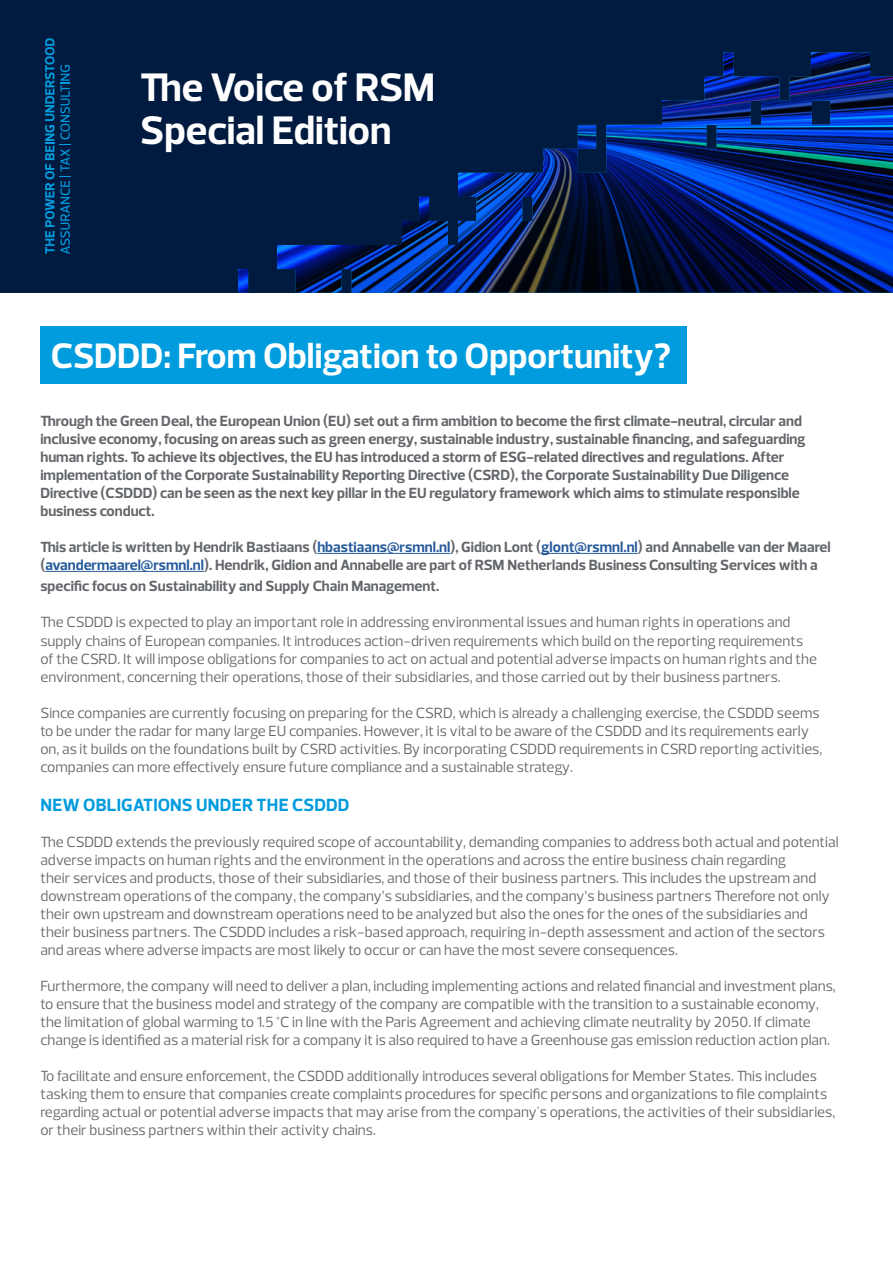
<style>
.page{position:relative;width:893px;height:1263px;background:#fff}
.page>*{position:absolute;margin:0;border:0;box-sizing:border-box;transform-origin:0 0}
.t1{font:700 40.5px/43.5px "Prelo";color:#fff}
.t2{font:700 36px "Prelo";color:#fff}
.t3{font:700 18px "Prelo";letter-spacing:.015em;color:#009cde}
.t4{font:15px/18px "Prelo";color:#63666a}
.t5{font:700 15px/18px "Prelo";color:#63666a}
.s1{color:#275b9b}
</style>
<div class="page">
<hr style="left:317px;top:553px;width:133px;height:1px;background:#275b9b">
<hr style="left:541px;top:553px;width:97px;height:1px;background:#275b9b">
<hr style="left:45px;top:571px;width:159px;height:1px;background:#275b9b">
<div style="left:40px;top:327px;width:647px;height:57px;background:#009cde"></div>
<div style="left:1px;top:0;width:892px;height:293px;background:#001b3f"></div>
<svg style="left:45px;top:38px;width:26px;height:216px"></svg>
<img style="left:238px;top:52px;width:655px;height:241px">
<h1 class="t1" style="left:140px;top:65px;width:296px">The Voice of RSM<br>Special Edition</h1>
<h2 class="t2" style="left:51px;top:334px;width:622px">CSDDD: From Obligation to Opportunity?</h2>
<p class="t5" style="left:40px;top:412px;width:767px">Through the Green Deal, the European Union (EU) set out a firm ambition to become the first climate-neutral, circular and inclusive economy, focusing on areas such as green energy, sustainable industry, sustainable financing, and safeguarding human rights. To achieve its objectives, the EU has introduced a storm of ESG-related directives and regulations. After implementation of the Corporate Sustainability Reporting Directive (CSRD), the Corporate Sustainability Due Diligence Directive (CSDDD) can be seen as the next key pillar in the EU regulatory framework which aims to stimulate responsible business conduct.</p>
<p class="t5" style="left:40px;top:538px;width:792px">This article is written by Hendrik Bastiaans (<span class="s1">hbastiaans@rsmnl.nl</span>), Gidion Lont (<span class="s1">glont@rsmnl.nl</span>) and Annabelle van der Maarel (<span class="s1">avandermaarel@rsmnl.nl</span>). Hendrik, Gidion and Annabelle are part of RSM Netherlands Business Consulting Services with a</p>
<p class="t5" style="left:40px;top:577px;width:400px">specific focus on Sustainability and Supply Chain Management.</p>
<p class="t4" style="left:40px;top:613px;width:778px">The CSDDD is expected to play an important role in addressing environmental issues and human rights in operations and supply chains of European companies. It introduces action-driven requirements which build on the reporting requirements of the CSRD. It will impose obligations for companies to act on actual and potential adverse impacts on human rights and the environment, concerning their operations, those of their subsidiaries, and those carried out by their business partners.</p>
<p class="t4" style="left:40px;top:703px;width:783px">Since companies are currently focusing on preparing for the CSRD, which is already a challenging exercise, the CSDDD seems to be under the radar for many large EU companies. However, it is vital to be aware of the CSDDD and its requirements early on, as it builds on the foundations built by CSRD activities. By incorporating CSDDD requirements in CSRD reporting activities, companies can more effectively ensure future compliance and a sustainable strategy.</p>
<p class="t3" style="left:41px;top:794px;width:311px">NEW OBLIGATIONS UNDER THE CSDDD</p>
<p class="t4" style="left:40px;top:833px;width:800px">The CSDDD extends the previously required scope of accountability, demanding companies to address both actual and potential adverse impacts on human rights and the environment in the operations and across the entire business chain regarding<br>their services and products, those of their subsidiaries, and those of their business partners. This includes the upstream and downstream operations of the company, the company’s subsidiaries, and the company’s business partners Therefore not only their own upstream and downstream operations need to be analyzed but also the ones for the ones of the subsidiaries and their business partners. The CSDDD includes a risk-based approach, requiring in-depth assessment and action of the sectors and areas where adverse impacts are most likely to occur or can have the most severe consequences.</p>
<p class="t4" style="left:40px;top:977px;width:797px">Furthermore, the company will need to deliver a plan, including implementing actions and related financial and investment plans, to ensure that the business model and strategy of the company are compatible with the transition to a sustainable economy, the limitation of global warming to 1.5 °C in line with the Paris Agreement and achieving climate neutrality by 2050. If climate change is identified as a material risk for a company it is also required to have a Greenhouse gas emission reduction action plan.</p>
<p class="t4" style="left:40px;top:1067px;width:796px">To facilitate and ensure enforcement, the CSDDD additionally introduces several obligations for Member States. This includes tasking them to ensure that companies create complaints procedures for specific persons and organizations to file complaints regarding actual or potential adverse impacts that may arise from the company's operations, the activities of their subsidiaries, or their business partners within their activity chains.</p>
</div>
